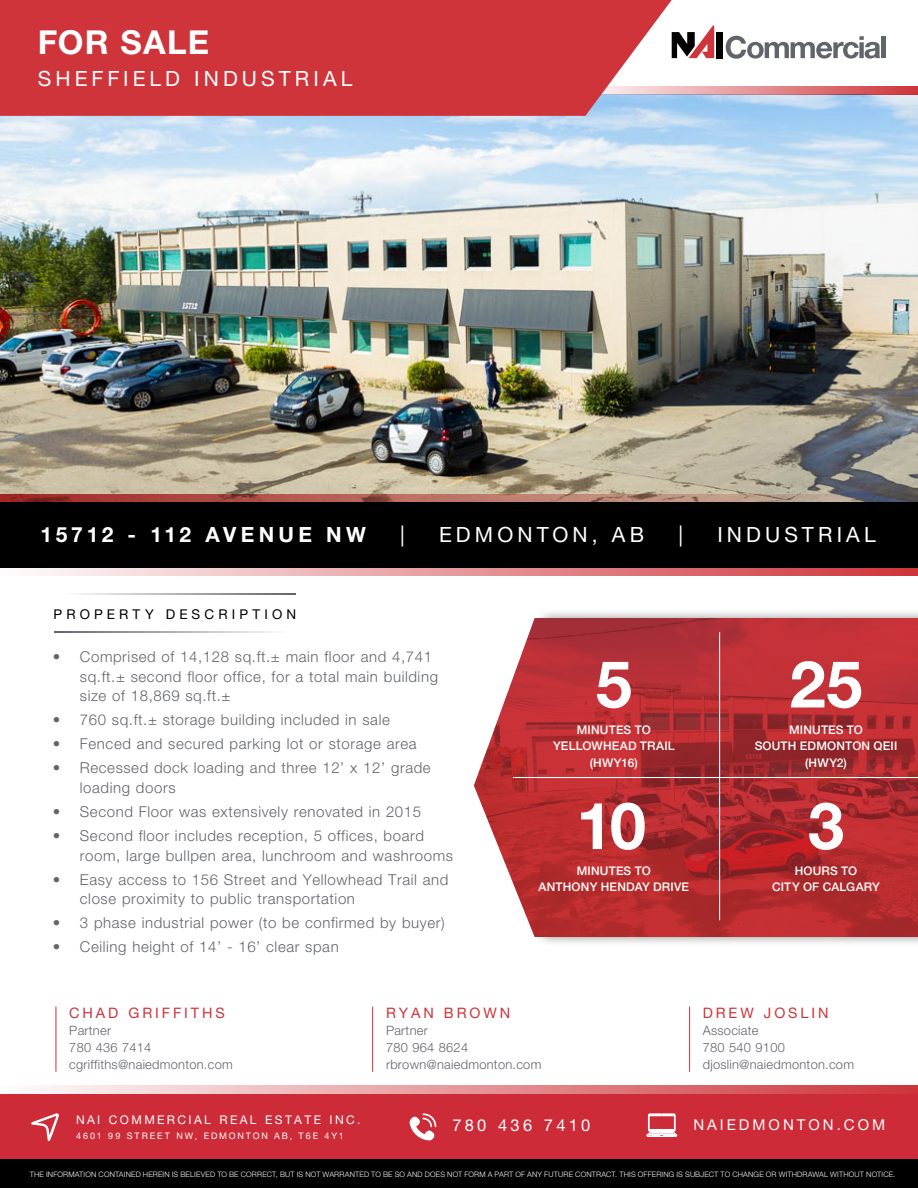
<style>
.page{position:relative;width:918px;height:1188px;background:#fff}
.page>*{position:absolute;margin:0;border:0;box-sizing:border-box;transform-origin:0 0}
.t1{font:700 65.1px "Helvetica Neue LT Std";color:#fff}
.t2{font:700 33px "Helvetica Neue LT Std";letter-spacing:.035em;color:#fff}
.t3{font:21px "Helvetica Neue LT Std";letter-spacing:.195em;color:#fff}
.t4{font:700 21px "Helvetica Neue LT Std";letter-spacing:.185em;color:#fff}
.t5{font:16.5px "Helvetica Neue LT Std";letter-spacing:.2em;color:#fff}
.t6{font:300 15px/19.5px "Helvetica Neue LT Std";letter-spacing:.04em;color:#61646a}
.t7{font:15px "Helvetica Neue LT Std";letter-spacing:.2em;color:#fff}
.t8{font:14.4px "Helvetica Neue LT Std";letter-spacing:.2em;color:#ce343a}
.t9{font:13.5px "Helvetica Neue LT Std";letter-spacing:.31em;color:#000}
.t10{font:300 12.9px/16.8px "Helvetica Neue LT Std";letter-spacing:.02em;color:#61646a}
.t11{font:500 12px/16.2px "Helvetica Neue LT Std";letter-spacing:.015em;color:#fff;text-align:center}
.t12{font:12px "Helvetica Neue LT Std";letter-spacing:.2em;color:#fff}
.t13{font:9px "Helvetica Neue LT Std";letter-spacing:.205em;color:#fff}
.t14{font:300 7.5px "Helvetica Neue LT Std";letter-spacing:.025em;color:#fff}
</style>
<div class="page">
<img style="left:0;top:94px;width:918px;height:400px">
<div style="left:716px;top:32px;width:7px;height:26px;background:#000"></div>
<svg style="left:672px;top:25px;width:42px;height:33px"></svg>
<svg style="left:726px;top:36px;width:154px;height:23px"></svg>
<div style="left:881px;top:36px;width:5px;height:22px;background:#61646a"></div>
<svg style="left:0;top:494px;width:918px;height:8px;background:#a7675c"></svg>
<svg style="left:0;top:567px;width:918px;height:9px;background:#cc878a"></svg>
<svg style="left:672px;top:86px;width:246px;height:8px;background:#df7c80"></svg>
<hr style="left:56px;top:1007px;width:1px;height:65px;background:#ce343a">
<hr style="left:372px;top:1007px;width:1px;height:65px;background:#ce343a">
<hr style="left:689px;top:1007px;width:1px;height:65px;background:#ce343a">
<div style="left:0;top:1094px;width:918px;height:67px;background:#cd2b38"></div>
<svg style="left:40px;top:1085px;width:878px;height:9px;background:#e49397"></svg>
<div style="left:0;top:1160px;width:918px;height:28px;background:#000"></div>
<svg style="left:31px;top:1113px;width:28px;height:28px"></svg>
<svg style="left:409px;top:1113px;width:27px;height:27px"></svg>
<svg style="left:646px;top:1113px;width:31px;height:24px"></svg>
<svg style="left:0;top:0;width:672px;height:116px;background:#cf3f46"></svg>
<hr style="left:54px;top:631px;width:231px;height:2px;background:#61646a">
<hr style="left:65px;top:594px;width:231px;height:1px;background:#61646a">
<div style="left:0;top:502px;width:918px;height:65px;background:#000"></div>
<div style="left:476px;top:608px;width:442px;height:339px;background:#000;opacity:.4"></div>
<img style="left:474px;top:618px;width:444px;height:319px">
<hr style="left:513px;top:777px;width:405px;height:1px;background:#fff">
<hr style="left:719px;top:632px;width:1px;height:288px;background:#fff">
<p class="t2" style="left:38px;top:22px;width:173px">FOR SALE</p>
<p class="t3" style="left:38px;top:66px;width:316px">SHEFFIELD INDUSTRIAL</p>
<p class="t4" style="left:41px;top:522px;width:327px">15712 - 112 AVENUE NW</p>
<p class="t3" style="left:400px;top:522px;width:6px">|</p>
<p class="t3" style="left:439px;top:522px;width:206px">EDMONTON, AB</p>
<p class="t3" style="left:679px;top:522px;width:6px">|</p>
<p class="t3" style="left:717px;top:522px;width:160px">INDUSTRIAL</p>
<p class="t9" style="left:54px;top:606px;width:244px">PROPERTY DESCRIPTION</p>
<p class="t6" style="left:80px;top:647px;width:360px;text-indent:-27px">• Comprised of 14,128 sq.ft.± main floor and 4,741 sq.ft.± second floor office, for a total main building size of 18,869 sq.ft.±</p>
<p class="t6" style="left:53px;top:710px;width:338px">• 760 sq.ft.± storage building included in sale</p>
<p class="t6" style="left:53px;top:734px;width:365px">• Fenced and secured parking lot or storage area</p>
<p class="t6" style="left:80px;top:758px;width:352px;text-indent:-27px">• Recessed dock loading and three 12’ x 12’ grade loading doors</p>
<p class="t6" style="left:53px;top:802px;width:370px">• Second Floor was extensively renovated in 2015</p>
<p class="t6" style="left:80px;top:826px;width:375px;text-indent:-27px">• Second floor includes reception, 5 offices, board room, large bullpen area, lunchroom and washrooms</p>
<p class="t6" style="left:80px;top:869px;width:370px;text-indent:-27px">• Easy access to 156 Street and Yellowhead Trail and close proximity to public transportation</p>
<p class="t6" style="left:53px;top:913px;width:393px">• 3 phase industrial power (to be confirmed by buyer)</p>
<p class="t6" style="left:53px;top:937px;width:287px">• Ceiling height of 14’ - 16’ clear span</p>
<p class="t1" style="left:596px;top:644px;width:38px">5</p>
<p class="t11" style="left:577px;top:722px;width:75px">MINUTES TO</p>
<p class="t11" style="left:553px;top:738px;width:123px">YELLOWHEAD TRAIL</p>
<p class="t11" style="left:590px;top:754px;width:50px">(HWY16)</p>
<p class="t1" style="left:576px;top:786px;width:71px">10</p>
<p class="t11" style="left:577px;top:863px;width:75px">MINUTES TO</p>
<p class="t11" style="left:539px;top:879px;width:152px">ANTHONY HENDAY DRIVE</p>
<p class="t1" style="left:790px;top:644px;width:74px">25</p>
<p class="t11" style="left:789px;top:722px;width:75px">MINUTES TO</p>
<p class="t11" style="left:755px;top:738px;width:144px">SOUTH EDMONTON QEII (HWY2)</p>
<p class="t1" style="left:808px;top:786px;width:38px">3</p>
<p class="t11" style="left:795px;top:863px;width:64px">HOURS TO</p>
<p class="t11" style="left:772px;top:879px;width:109px">CITY OF CALGARY</p>
<p class="t8" style="left:69px;top:1005px;width:157px">CHAD GRIFFITHS</p>
<p class="t10" style="left:69px;top:1022px;width:165px">Partner<br>780 436 7414 cgriffiths@naiedmonton.com</p>
<p class="t8" style="left:386px;top:1005px;width:126px">RYAN BROWN</p>
<p class="t10" style="left:386px;top:1022px;width:157px">Partner<br>780 964 8624 rbrown@naiedmonton.com</p>
<p class="t8" style="left:703px;top:1005px;width:127px">DREW JOSLIN</p>
<p class="t10" style="left:703px;top:1022px;width:153px">Associate<br>780 540 9100 djoslin@naiedmonton.com</p>
<p class="t12" style="left:76px;top:1112px;width:286px">NAI COMMERCIAL REAL ESTATE INC.</p>
<p class="t13" style="left:76px;top:1130px;width:269px">4601 99 STREET NW, EDMONTON AB, T6E 4Y1</p>
<p class="t5" style="left:452px;top:1116px;width:140px">780 436 7410</p>
<p class="t7" style="left:693px;top:1116px;width:193px">NAIEDMONTON.COM</p>
<p class="t14" style="left:30px;top:1169px;width:867px">THE INFORMATION CONTAINED HEREIN IS BELIEVED TO BE CORRECT, BUT IS NOT WARRANTED TO BE SO AND DOES NOT FORM A PART OF ANY FUTURE CONTRACT. THIS OFFERING IS SUBJECT TO CHANGE OR WITHDRAWAL WITHOUT NOTICE.</p>
</div>
